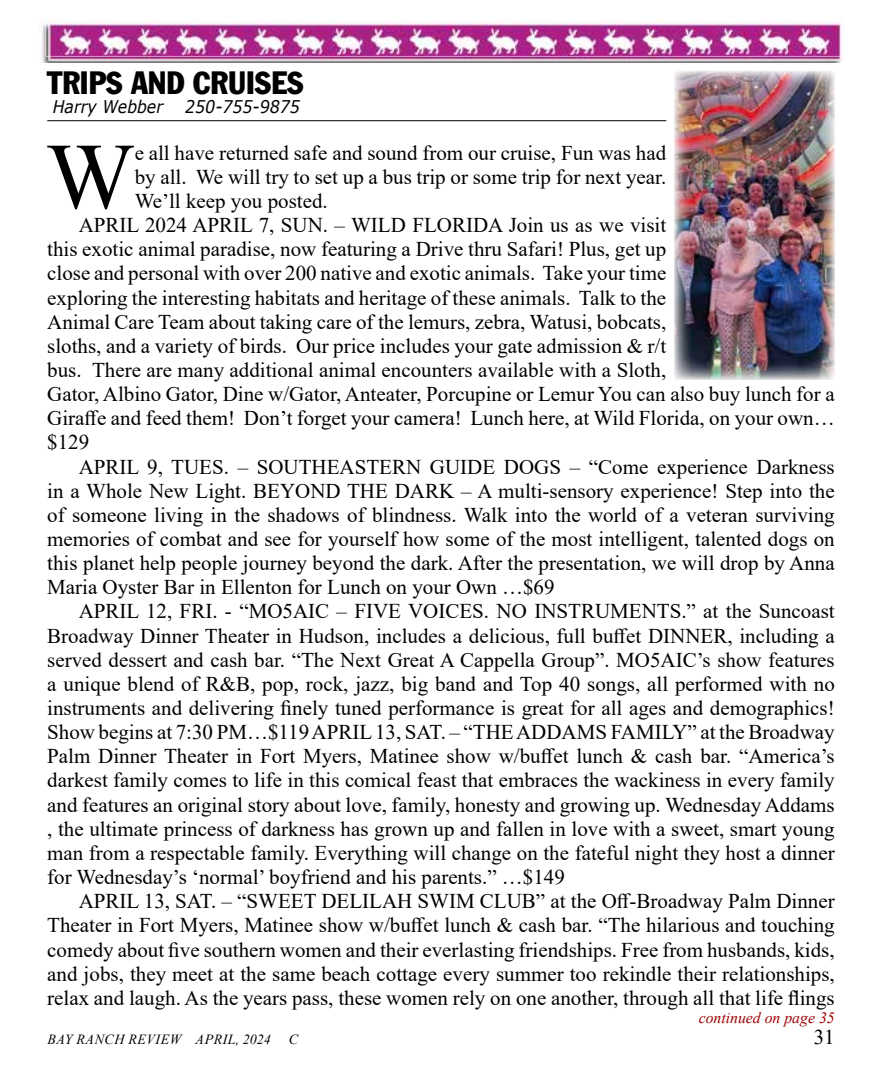
<style>
.page{position:relative;width:882px;height:1071px;background:#fff}
.page>*{position:absolute;margin:0;border:0;box-sizing:border-box;transform-origin:0 0}
.t1{font:93.98px "Times New Roman";color:#000}
.t2{font:31.5px "Franklin Gothic Condensed";color:#000}
.t3{font:21px "Times New Roman";color:#000}
.t4{font:italic 17.5px "Verdana";color:#000;scale:.9 1}
.t5{font:italic 15.75px "Times New Roman";color:#9e0000}
.t6{font:italic 14px "Times New Roman";letter-spacing:.035em;color:#000}
</style>
<div class="page">
<img style="left:39px;top:19px;width:803px;height:44px">
<hr style="left:47px;top:120px;width:619px;height:1px;background:#000">
<img style="left:674px;top:71px;width:161px;height:309px">
<h2 class="t2" style="left:47px;top:64px;width:258px">TRIPS AND CRUISES</h2>
<p class="t4" style="left:53px;top:95px;width:124px">Harry Webber</p>
<p class="t4" style="left:185px;top:95px;width:129px">250-755-9875</p>
<h1 class="t1" style="left:46px;top:110px;width:90px">W</h1>
<p class="t3" style="left:135px;top:138px;width:533px">e all have returned safe and sound from our cruise, Fun was had</p>
<p class="t3" style="left:135px;top:162px;width:533px">by all. We will try to set up a bus trip or some trip for next year.</p>
<p class="t3" style="left:135px;top:186px;width:195px">We’ll keep you posted.</p>
<p class="t3" style="left:79px;top:210px;width:589px">APRIL 2024 APRIL 7, SUN. – WILD FLORIDA Join us as we visit</p>
<p class="t3" style="left:47px;top:234px;width:621px">this exotic animal paradise, now featuring a Drive thru Safari! Plus, get up</p>
<p class="t3" style="left:47px;top:259px;width:621px">close and personal with over 200 native and exotic animals. Take your time</p>
<p class="t3" style="left:47px;top:283px;width:621px">exploring the interesting habitats and heritage of these animals. Talk to the</p>
<p class="t3" style="left:47px;top:307px;width:621px">Animal Care Team about taking care of the lemurs, zebra, Watusi, bobcats,</p>
<p class="t3" style="left:47px;top:331px;width:621px">sloths, and a variety of birds. Our price includes your gate admission &amp; r/t</p>
<p class="t3" style="left:47px;top:355px;width:621px">bus. There are many additional animal encounters available with a Sloth,</p>
<p class="t3" style="left:47px;top:379px;width:789px">Gator, Albino Gator, Dine w/Gator, Anteater, Porcupine or Lemur You can also buy lunch for a</p>
<p class="t3" style="left:47px;top:403px;width:789px">Giraffe and feed them! Don’t forget your camera! Lunch here, at Wild Florida, on your own…</p>
<p class="t3" style="left:47px;top:428px;width:43px">$129</p>
<p class="t3" style="left:79px;top:452px;width:757px">APRIL 9, TUES. – SOUTHEASTERN GUIDE DOGS – “Come experience Darkness</p>
<p class="t3" style="left:47px;top:476px;width:789px">in a Whole New Light. BEYOND THE DARK – A multi-sensory experience! Step into the</p>
<p class="t3" style="left:47px;top:500px;width:789px">of someone living in the shadows of blindness. Walk into the world of a veteran surviving</p>
<p class="t3" style="left:47px;top:524px;width:789px">memories of combat and see for yourself how some of the most intelligent, talented dogs on</p>
<p class="t3" style="left:47px;top:548px;width:789px">this planet help people journey beyond the dark. After the presentation, we will drop by Anna</p>
<p class="t3" style="left:47px;top:572px;width:509px">Maria Oyster Bar in Ellenton for Lunch on your Own …$69</p>
<p class="t3" style="left:79px;top:597px;width:758px">APRIL 12, FRI. - “MO5AIC – FIVE VOICES. NO INSTRUMENTS.” at the Suncoast</p>
<p class="t3" style="left:47px;top:621px;width:789px">Broadway Dinner Theater in Hudson, includes a delicious, full buffet DINNER, including a</p>
<p class="t3" style="left:47px;top:645px;width:789px">served dessert and cash bar. “The Next Great A Cappella Group”. MO5AIC’s show features</p>
<p class="t3" style="left:47px;top:669px;width:789px">a unique blend of R&amp;B, pop, rock, jazz, big band and Top 40 songs, all performed with no</p>
<p class="t3" style="left:47px;top:693px;width:789px">instruments and delivering finely tuned performance is great for all ages and demographics!</p>
<p class="t3" style="left:47px;top:717px;width:789px">Show begins at 7:30 PM…$119 APRIL 13, SAT. – “THE ADDAMS FAMILY” at the Broadway</p>
<p class="t3" style="left:47px;top:742px;width:789px">Palm Dinner Theater in Fort Myers, Matinee show w/buffet lunch &amp; cash bar. “America’s</p>
<p class="t3" style="left:47px;top:766px;width:789px">darkest family comes to life in this comical feast that embraces the wackiness in every family</p>
<p class="t3" style="left:47px;top:790px;width:789px">and features an original story about love, family, honesty and growing up. Wednesday Addams</p>
<p class="t3" style="left:47px;top:814px;width:789px">, the ultimate princess of darkness has grown up and fallen in love with a sweet, smart young</p>
<p class="t3" style="left:47px;top:838px;width:789px">man from a respectable family. Everything will change on the fateful night they host a dinner</p>
<p class="t3" style="left:47px;top:862px;width:519px">for Wednesday’s ‘normal’ boyfriend and his parents.” …$149</p>
<p class="t3" style="left:79px;top:886px;width:758px">APRIL 13, SAT. – “SWEET DELILAH SWIM CLUB” at the Off-Broadway Palm Dinner</p>
<p class="t3" style="left:47px;top:911px;width:789px">Theater in Fort Myers, Matinee show w/buffet lunch &amp; cash bar. “The hilarious and touching</p>
<p class="t3" style="left:47px;top:935px;width:789px">comedy about five southern women and their everlasting friendships. Free from husbands, kids,</p>
<p class="t3" style="left:47px;top:959px;width:789px">and jobs, they meet at the same beach cottage every summer too rekindle their relationships,</p>
<p class="t3" style="left:47px;top:983px;width:789px">relax and laugh. As the years pass, these women rely on one another, through all that life flings</p>
<p class="t5" style="left:699px;top:1007px;width:138px">continued on page 35</p>
<p class="t6" style="left:47px;top:1030px;width:225px">BAY RANCH REVIEW APRIL, 2024</p>
<p class="t6" style="left:289px;top:1030px;width:11px">C</p>
<p class="t3" style="left:814px;top:1022px;width:22px">31</p>
</div>
